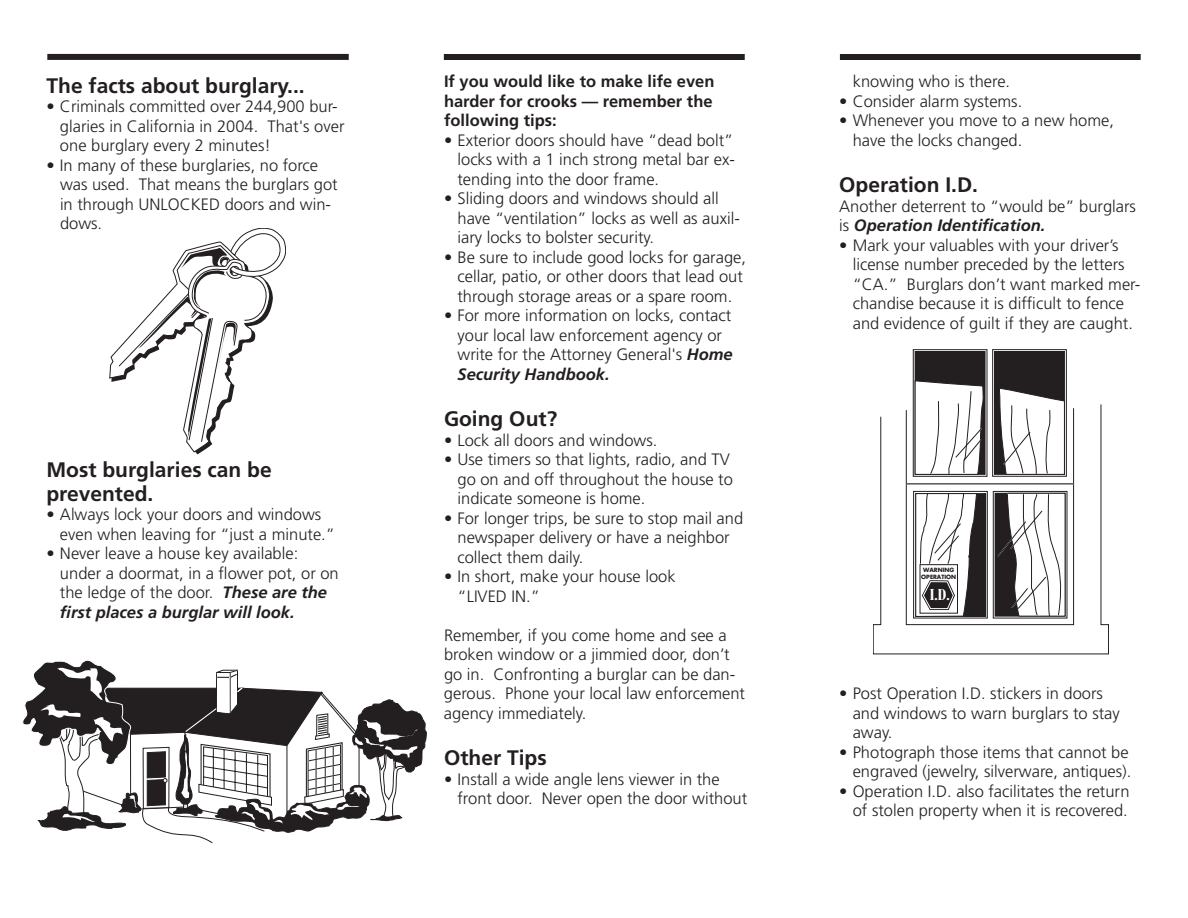
<style>
.page{position:relative;width:1188px;height:918px;background:#fff}
.page>*{position:absolute;margin:0;border:0;box-sizing:border-box;transform-origin:0 0}
.t1{font:700 21px/24px "Frutiger";color:#231f20}
.t2{font:700 condensed 16.95px "Bodoni";color:#fff}
.t3{font:300 16.5px/19.5px "Frutiger";color:#231f20}
.t4{font:700 16.5px/19.5px "Frutiger";color:#231f20;text-align:justify}
.t5{font:700 5.7px/6.6px "Futura";color:#231f20;text-align:center}
.s1{font-weight:700;font-style:italic}
</style>
<div class="page">
<div style="left:444px;top:54px;width:301px;height:6px;background:#231f20"></div>
<div style="left:47px;top:54px;width:302px;height:6px;background:#231f20"></div>
<div style="left:840px;top:54px;width:301px;height:6px;background:#231f20"></div>
<svg style="left:110px;top:228px;width:176px;height:226px"></svg>
<svg style="left:23px;top:660px;width:404px;height:183px"></svg>
<svg style="left:873px;top:404px;width:236px;height:250px"></svg>
<hr style="left:906px;top:484px;width:168px;height:1px;background:#231f20">
<svg style="left:1067px;top:404px;width:42px;height:213px"></svg>
<svg style="left:913px;top:350px;width:154px;height:268px"></svg>
<h2 class="t1" style="left:46px;top:73px;width:260px">The facts about burglary...</h2>
<p class="t3" style="left:60px;top:97px;width:286px;text-indent:-13px">• Criminals committed over 244,900 bur&shy;glaries in California in 2004. That's over one burglary every 2 minutes!</p>
<p class="t3" style="left:60px;top:155px;width:279px;text-indent:-13px">• In many of these burglaries, no force was used. That means the burglars got in through UNLOCKED doors and win&shy;dows.</p>
<h2 class="t1" style="left:46px;top:457px;width:227px">Most burglaries can be prevented.</h2>
<p class="t3" style="left:60px;top:505px;width:277px;text-indent:-13px">• Always lock your doors and windows even when leaving for “just a minute.”</p>
<p class="t3" style="left:60px;top:544px;width:280px;text-indent:-13px">• Never leave a house key available: under a doormat, in a flower pot, or on the ledge of the door. <span class="s1">These are the first places a burglar will look.</span></p>
<h3 class="t4" style="left:444px;top:72px;width:272px">If you would like to make life even harder for crooks — remember the following tips:</h3>
<p class="t3" style="left:457px;top:130px;width:279px;text-align:justify;text-indent:-13px">• Exterior doors should have “dead bolt” locks with a 1 inch strong metal bar ex&shy;tending into the door frame.</p>
<p class="t3" style="left:458px;top:189px;width:284px;text-indent:-13px">• Sliding doors and windows should all have “ventilation” locks as well as auxil&shy;iary locks to bolster security.</p>
<p class="t3" style="left:458px;top:247px;width:290px;text-indent:-13px">• Be sure to include good locks for garage, cellar, patio, or other doors that lead out through storage areas or a spare room.</p>
<p class="t3" style="left:458px;top:306px;width:277px;text-indent:-13px">• For more information on locks, contact your local law enforcement agency or write for the Attorney General's <span class="s1">Home Security Handbook.</span></p>
<h2 class="t1" style="left:444px;top:407px;width:115px">Going Out?</h2>
<p class="t3" style="left:444px;top:430px;width:215px">• Lock all doors and windows.</p>
<p class="t3" style="left:457px;top:450px;width:277px;text-indent:-13px">• Use timers so that lights, radio, and TV go on and off throughout the house to indicate someone is home.</p>
<p class="t3" style="left:457px;top:508px;width:287px;text-indent:-13px">• For longer trips, be sure to stop mail and newspaper delivery or have a neighbor collect them daily.</p>
<p class="t3" style="left:458px;top:567px;width:220px;text-indent:-13px">• In short, make your house look “LIVED IN.”</p>
<p class="t3" style="left:444px;top:625px;width:284px">Remember, if you come home and see a</p>
<p class="t3" style="left:444px;top:645px;width:287px">broken window or a jimmied door, don’t</p>
<p class="t3" style="left:444px;top:664px;width:303px">go in. Confronting a burglar can be dan&shy;gerous. Phone your local law enforcement agency immediately.</p>
<h2 class="t1" style="left:444px;top:746px;width:104px">Other Tips</h2>
<p class="t3" style="left:457px;top:769px;width:291px;text-indent:-13px">• Install a wide angle lens viewer in the front door. Never open the door without</p>
<p class="t3" style="left:853px;top:72px;width:159px">knowing who is there.</p>
<p class="t3" style="left:839px;top:91px;width:185px">• Consider alarm systems.</p>
<p class="t3" style="left:853px;top:111px;width:263px;text-indent:-13px">• Whenever you move to a new home, have the locks changed.</p>
<h2 class="t1" style="left:839px;top:173px;width:140px">Operation I.D.</h2>
<p class="t3" style="left:839px;top:196px;width:298px">Another deterrent to “would be” burglars is <span class="s1">Operation Identification.</span></p>
<p class="t3" style="left:853px;top:235px;width:289px;text-indent:-13px">• Mark your valuables with your driver’s license number preceded by the letters “CA.” Burglars don’t want marked mer&shy;chandise because it is difficult to fence and evidence of guilt if they are caught.</p>
<p class="t5" style="left:921px;top:566px;width:37px">WARNING<br>OPERATION</p>
<p class="t2" style="left:930px;top:585px;width:21px">I.D.</p>
<p class="t3" style="left:853px;top:684px;width:269px;text-indent:-13px">• Post Operation I.D. stickers in doors and windows to warn burglars to stay away.</p>
<p class="t3" style="left:839px;top:742px;width:294px;text-align:right">• Photograph those items that cannot be engraved (jewelry, silverware, antiques).</p>
<p class="t3" style="left:839px;top:781px;width:292px;text-align:right">• Operation I.D. also facilitates the return of stolen property when it is recovered.</p>
</div>
